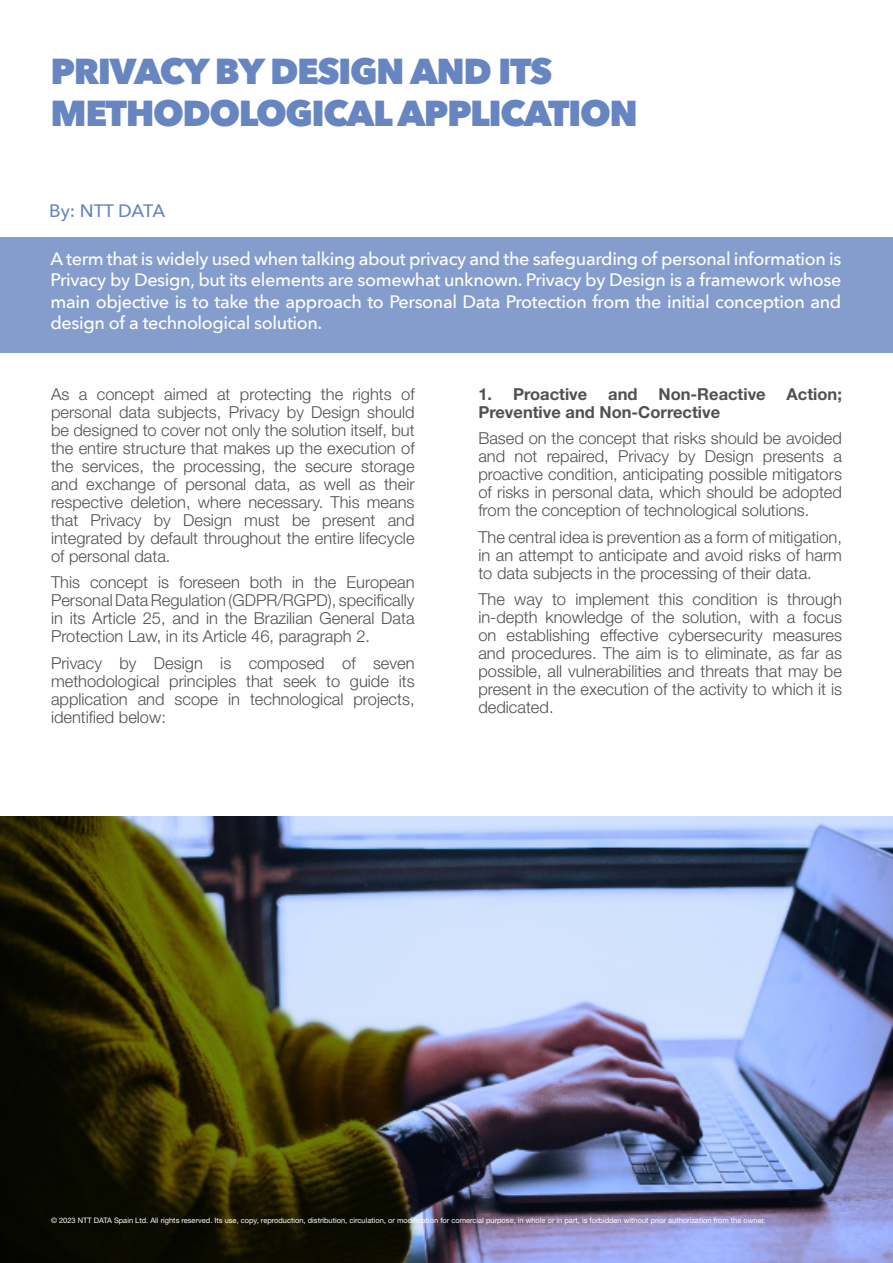
<style>
.page{position:relative;width:893px;height:1263px;background:#fff}
.page>*{position:absolute;margin:0;border:0;box-sizing:border-box;transform-origin:0 0}
.t1{font:800 36px/42px "Avenir Next";letter-spacing:-.04em;color:#6785c1}
.t2{font:500 18px/21.6px "Avenir Next";letter-spacing:-.02em;color:#fff;text-align:justify}
.t3{font:500 18px "Avenir Next";letter-spacing:-.01em;color:#6785c1}
.t4{font:300 16.5px/18px "Helvetica Neue LT Std";color:#505050;text-align:justify}
.t5{font:700 16.5px "Helvetica Neue LT Std";color:#505050}
.t6{font:7.5px "Helvetica Neue LT Std";color:#fff}
</style>
<div class="page">
<img style="left:0;top:817px;width:893px;height:446px">
<div style="left:0;top:237px;width:892px;height:116px;background:#859dcd"></div>
<p class="t1" style="left:51px;top:50px;width:589px">PRIVACY BY DESIGN AND ITS<br>METHODOLOGICAL APPLICATION</p>
<p class="t3" style="left:49px;top:195px;width:117px">By: NTT DATA</p>
<p class="t2" style="left:51px;top:247px;width:792px">A term that is widely used when talking about privacy and the safeguarding of personal information is Privacy by Design, but its elements are somewhat unknown. Privacy by Design is a framework whose main objective is to take the approach to Personal Data Protection from the initial conception and design of a technological solution.</p>
<p class="t4" style="left:51px;top:384px;width:365px">As a concept aimed at protecting the rights of personal data subjects, Privacy by Design should be designed to cover not only the solution itself, but the entire structure that makes up the execution of the services, the processing, the secure storage and exchange of personal data, as well as their respective deletion, where necessary. This means that Privacy by Design must be present and integrated by default throughout the entire lifecycle of personal data.</p>
<p class="t4" style="left:51px;top:573px;width:365px">This concept is foreseen both in the European Personal Data Regulation (GDPR/RGPD), specifically in its Article 25, and in the Brazilian General Data Protection Law, in its Article 46, paragraph 2.</p>
<p class="t4" style="left:51px;top:653px;width:365px">Privacy by Design is composed of seven methodological principles that seek to guide its application and scope in technological projects, identified below:</p>
<p class="t5" style="left:478px;top:383px;width:110px">1. Proactive</p>
<p class="t5" style="left:608px;top:383px;width:31px">and</p>
<p class="t5" style="left:658px;top:383px;width:109px">Non-Reactive</p>
<p class="t5" style="left:787px;top:383px;width:57px">Action;</p>
<p class="t5" style="left:478px;top:401px;width:243px">Preventive and Non-Corrective</p>
<p class="t4" style="left:478px;top:429px;width:365px">Based on the concept that risks should be avoided and not repaired, Privacy by Design presents a proactive condition, anticipating possible mitigators of risks in personal data, which should be adopted from the conception of technological solutions.</p>
<p class="t4" style="left:478px;top:527px;width:365px">The central idea is prevention as a form of mitigation, in an attempt to anticipate and avoid risks of harm to data subjects in the processing of their data.</p>
<p class="t4" style="left:478px;top:590px;width:365px">The way to implement this condition is through in-depth knowledge of the solution, with a focus on establishing effective cybersecurity measures and procedures. The aim is to eliminate, as far as possible, all vulnerabilities and threats that may be present in the execution of the activity to which it is dedicated.</p>
<p class="t6" style="left:51px;top:1215px;width:716px">© 2023 NTT DATA Spain Ltd. All rights reserved. Its use, copy, reproduction, distribution, circulation, or modification for comercial purpose, in whole or in part, is forbidden without prior authorization from the owner.</p>
</div>
